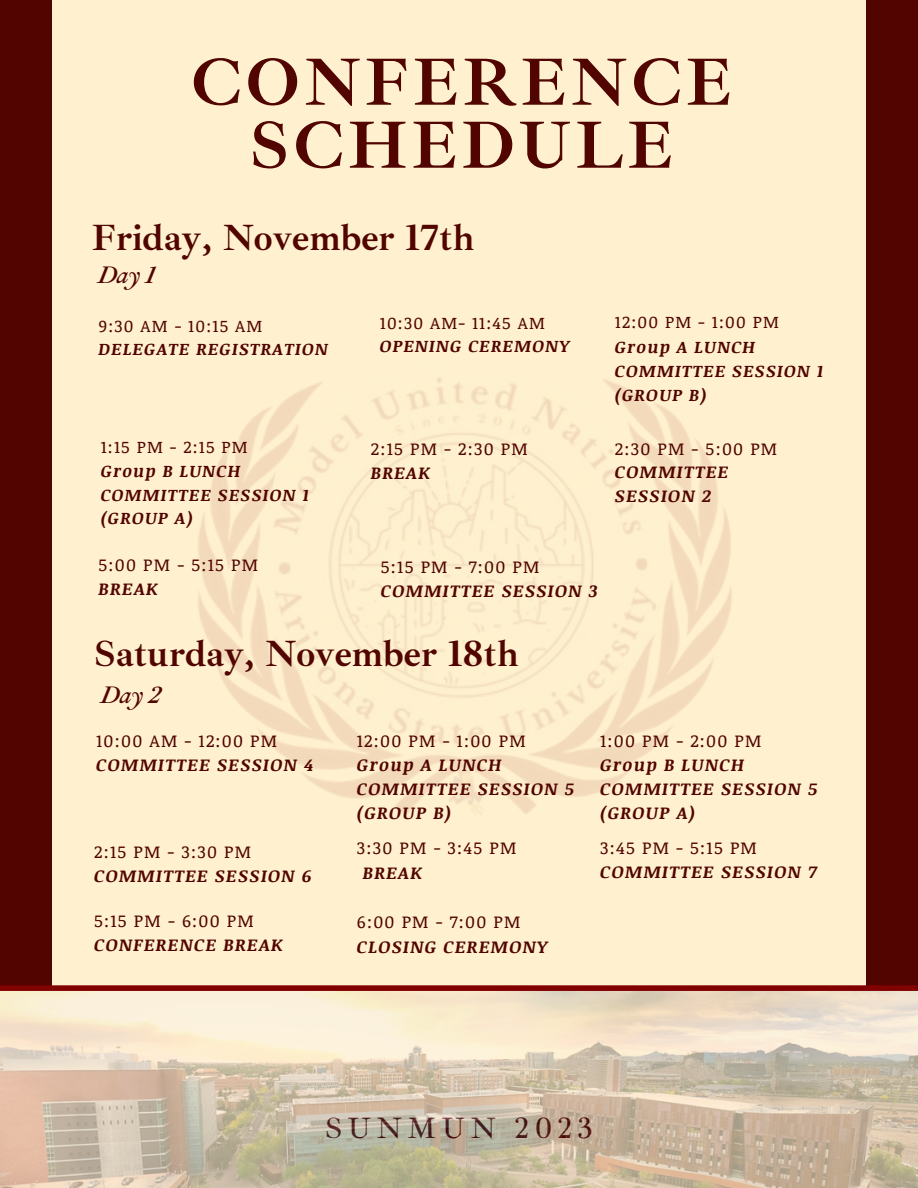
<style>
.page{position:relative;width:918px;height:1188px;background:#fff1cf}
.page>*{position:absolute;margin:0;border:0;box-sizing:border-box;transform-origin:0 0}
.t1{font:700 68.4px/63px "Ibarra Real Nova";letter-spacing:.06em;color:#510400;text-align:center}
.t2{font:700 37.5px "Ibarra Real Nova";color:#510400}
.t3{font:30.15px "Ibarra Real Nova";letter-spacing:.17em;color:#510400}
.t4{font:italic 24px "Ibarra Real Nova";color:#510400}
.t5{font:italic 700 17.4px "Noticia Text";letter-spacing:.07em;color:#510400}
.t6{font:17.4px "Noticia Text";letter-spacing:.07em;color:#510400}
.t7{font:italic 700 16.95px "Noticia Text";letter-spacing:.07em;color:#510400}
.t8{font:16.95px "Noticia Text";letter-spacing:.07em;color:#510400}
</style>
<div class="page">
<img style="left:198px;top:378px;width:534px;height:437px">
<img style="left:0;top:991px;width:918px;height:197px">
<div style="left:867px;top:0;width:51px;height:988px;background:#510400"></div>
<div style="left:0;top:0;width:51px;height:988px;background:#510400"></div>
<div style="left:0;top:985px;width:918px;height:6px;background:#810101"></div>
<p class="t1" style="left:191px;top:51px;width:542px">CONFERENCE<br>SCHEDULE</p>
<p class="t2" style="left:92px;top:214px;width:384px">Friday, November 17th</p>
<p class="t4" style="left:98px;top:261px;width:59px">Day 1</p>
<p class="t8" style="left:99px;top:314px;width:165px">9:30 AM - 10:15 AM</p>
<p class="t7" style="left:99px;top:337px;width:231px">DELEGATE REGISTRATION</p>
<p class="t8" style="left:380px;top:311px;width:167px">10:30 AM- 11:45 AM</p>
<p class="t7" style="left:380px;top:334px;width:191px">OPENING CEREMONY</p>
<p class="t8" style="left:101px;top:435px;width:149px">1:15 PM - 2:15 PM</p>
<p class="t7" style="left:101px;top:459px;width:141px">Group B LUNCH</p>
<p class="t7" style="left:101px;top:482px;width:210px">COMMITTEE SESSION 1</p>
<p class="t7" style="left:101px;top:506px;width:94px">(GROUP A)</p>
<p class="t6" style="left:371px;top:437px;width:159px">2:15 PM - 2:30 PM</p>
<p class="t5" style="left:371px;top:460px;width:61px">BREAK</p>
<p class="t6" style="left:99px;top:552px;width:161px">5:00 PM - 5:15 PM</p>
<p class="t5" style="left:99px;top:576px;width:61px">BREAK</p>
<p class="t6" style="left:381px;top:554px;width:160px">5:15 PM - 7:00 PM</p>
<p class="t5" style="left:381px;top:578px;width:218px">COMMITTEE SESSION 3</p>
<p class="t2" style="left:94px;top:630px;width:426px">Saturday, November 18th</p>
<p class="t4" style="left:101px;top:680px;width:62px">Day 2</p>
<p class="t8" style="left:615px;top:310px;width:165px">12:00 PM - 1:00 PM</p>
<p class="t7" style="left:615px;top:334px;width:142px">Group A LUNCH</p>
<p class="t7" style="left:615px;top:359px;width:210px">COMMITTEE SESSION 1</p>
<p class="t7" style="left:615px;top:383px;width:93px">(GROUP B)</p>
<p class="t6" style="left:615px;top:436px;width:164px">2:30 PM - 5:00 PM</p>
<p class="t5" style="left:615px;top:460px;width:115px">COMMITTEE</p>
<p class="t5" style="left:615px;top:483px;width:98px">SESSION 2</p>
<p class="t6" style="left:96px;top:728px;width:183px">10:00 AM - 12:00 PM</p>
<p class="t5" style="left:96px;top:752px;width:219px">COMMITTEE SESSION 4</p>
<p class="t6" style="left:94px;top:839px;width:158px">2:15 PM - 3:30 PM</p>
<p class="t5" style="left:94px;top:863px;width:219px">COMMITTEE SESSION 6</p>
<p class="t6" style="left:357px;top:728px;width:170px">12:00 PM - 1:00 PM</p>
<p class="t5" style="left:357px;top:752px;width:146px">Group A LUNCH</p>
<p class="t5" style="left:357px;top:776px;width:219px">COMMITTEE SESSION 5</p>
<p class="t5" style="left:357px;top:800px;width:96px">(GROUP B)</p>
<p class="t6" style="left:357px;top:836px;width:161px">3:30 PM - 3:45 PM</p>
<p class="t5" style="left:363px;top:860px;width:61px">BREAK</p>
<p class="t6" style="left:600px;top:728px;width:163px">1:00 PM - 2:00 PM</p>
<p class="t5" style="left:600px;top:752px;width:145px">Group B LUNCH</p>
<p class="t5" style="left:600px;top:776px;width:219px">COMMITTEE SESSION 5</p>
<p class="t5" style="left:600px;top:800px;width:96px">(GROUP A)</p>
<p class="t6" style="left:600px;top:836px;width:158px">3:45 PM - 5:15 PM</p>
<p class="t5" style="left:600px;top:860px;width:218px">COMMITTEE SESSION 7</p>
<p class="t6" style="left:94px;top:908px;width:161px">5:15 PM - 6:00 PM</p>
<p class="t5" style="left:94px;top:932px;width:190px">CONFERENCE BREAK</p>
<p class="t6" style="left:357px;top:910px;width:165px">6:00 PM - 7:00 PM</p>
<p class="t5" style="left:357px;top:934px;width:192px">CLOSING CEREMONY</p>
<p class="t3" style="left:325px;top:1109px;width:269px">SUNMUN 2023</p>
</div>
